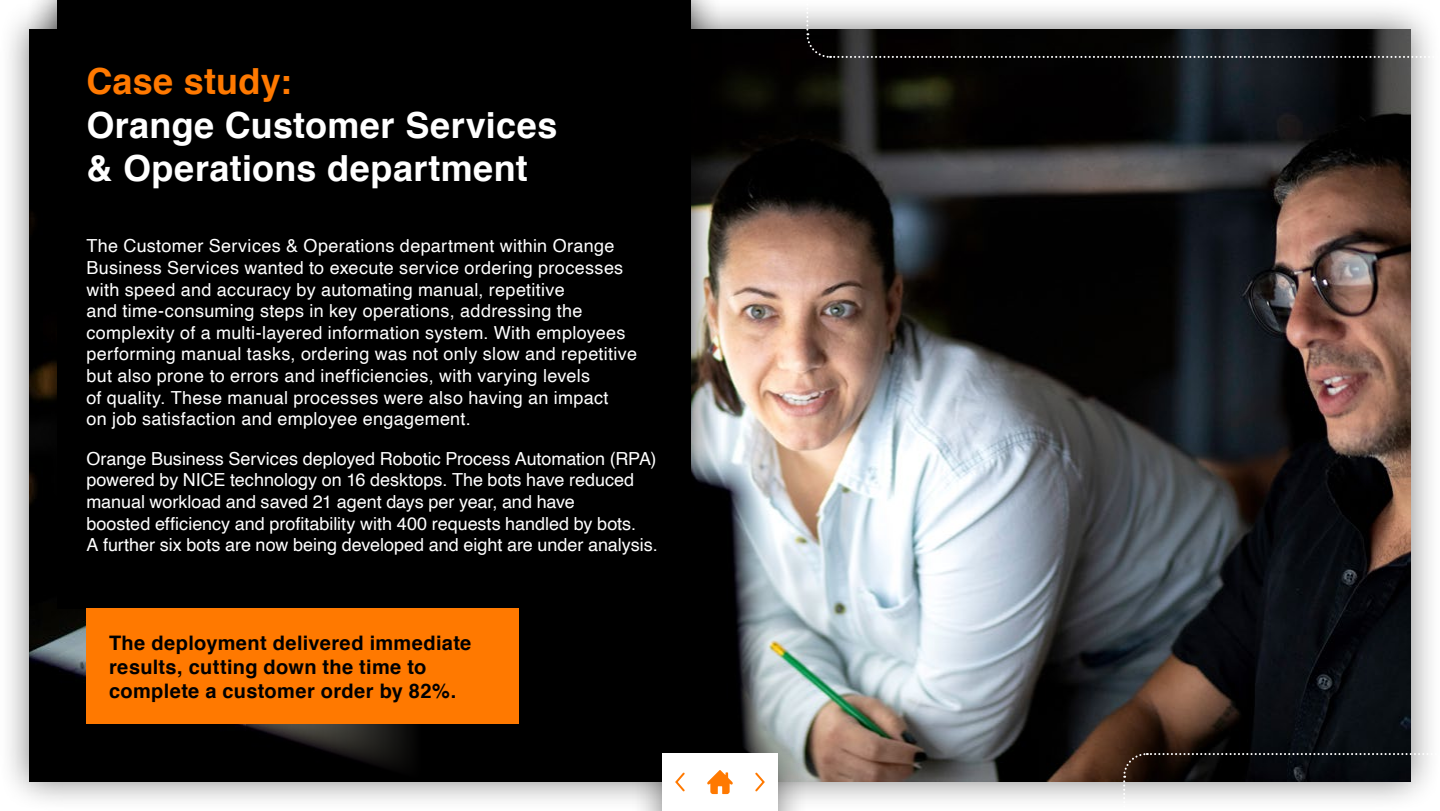
<style>
.page{position:relative;width:1440px;height:811px;background:#fff}
.page>*{position:absolute;margin:0;border:0;box-sizing:border-box;transform-origin:0 0}
.t1{font:700 36px/43.2px "Helvetica";letter-spacing:.01em;color:#fff}
.t2{font:700 36px "Helvetica";letter-spacing:.005em;color:#ff7900}
.t3{font:700 20px/24px "Helvetica";letter-spacing:.015em;color:#000}
.t4{font:18px/21.6px "Helvetica";letter-spacing:.015em;color:#fff}
</style>
<div class="page">
<div style="left:0;top:0;width:1440px;height:811px;background:#000;opacity:.5"></div>
<img style="left:247px;top:29px;width:1164px;height:752px">
<svg style="left:805px;top:0;width:635px;height:59px"></svg>
<svg style="left:1122px;top:752px;width:318px;height:59px"></svg>
<div style="left:26px;top:0;width:697px;height:640px;background:#000;opacity:.75"></div>
<div style="left:58px;top:0;width:633px;height:608px;background:#000"></div>
<div style="left:86px;top:608px;width:432px;height:116px;background:#ff7900"></div>
<div style="left:631px;top:721px;width:179px;height:90px;background:#000;opacity:.5"></div>
<svg style="left:700px;top:753px;width:40px;height:58px"></svg>
<div style="left:662px;top:753px;width:37px;height:58px;background:#fff"></div>
<div style="left:741px;top:753px;width:37px;height:58px;background:#fff"></div>
<h1 class="t2" style="left:86px;top:53px;width:207px">Case study:</h1>
<h1 class="t1" style="left:86px;top:104px;width:473px">Orange Customer Services &amp; Operations department</h1>
<p class="t4" style="left:86px;top:236px;width:552px">The Customer Services &amp; Operations department within Orange Business Services wanted to execute service ordering processes with speed and accuracy by automating manual, repetitive<br>and time-consuming steps in key operations, addressing the complexity of a multi-layered information system. With employees performing manual tasks, ordering was not only slow and repetitive but also prone to errors and inefficiencies, with varying levels<br>of quality. These manual processes were also having an impact<br>on job satisfaction and employee engagement.</p>
<p class="t4" style="left:86px;top:448px;width:573px">Orange Business Services deployed Robotic Process Automation (RPA) powered by NICE technology on 16 desktops. The bots have reduced manual workload and saved 21 agent days per year, and have<br>boosted efficiency and profitability with 400 requests handled by bots.<br>A further six bots are now being developed and eight are under analysis.</p>
<p class="t3" style="left:109px;top:631px;width:364px">The deployment delivered immediate results, cutting down the time to complete a customer order by 82%.</p>
</div>
